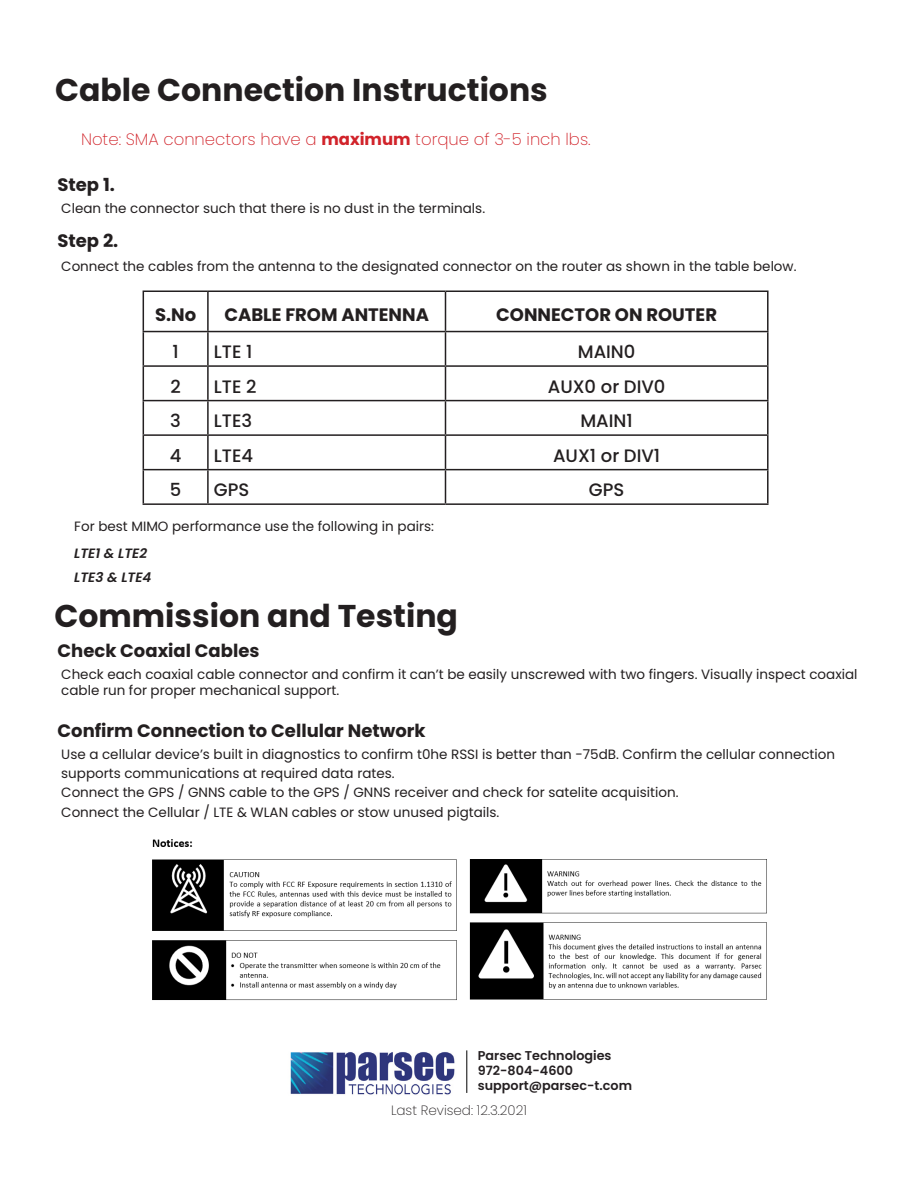
<style>
.page{position:relative;width:918px;height:1188px;background:#fff}
.page>*{position:absolute;margin:0;border:0;box-sizing:border-box;transform-origin:0 0}
.t1{font:700 31.5px "Poppins";color:#231f20}
.t2{font:700 18px "Poppins";color:#231f20}
.t3{font:500 18px "Poppins";color:#231f20}
.t4{font:200 16.5px "Poppins";color:#d1232a}
.t5{font:13.5px/19.2px "Poppins";color:#231f20}
.t6{font:200 13.5px "Poppins";color:#231f20}
.t7{font:italic 600 13.5px/24px "Poppins";color:#231f20}
.t8{font:600 12.75px "Poppins";color:#241f21}
.s1{font-weight:700}
</style>
<div class="page">
<img style="left:469px;top:859px;width:298px;height:141px">
<img style="left:152px;top:839px;width:305px;height:162px">
<hr style="left:143px;top:291px;width:65px;height:1px;background:#231f20">
<hr style="left:143px;top:292px;width:1px;height:39px;background:#231f20">
<hr style="left:208px;top:291px;width:238px;height:1px;background:#231f20">
<hr style="left:207px;top:292px;width:2px;height:39px;background:#231f20">
<hr style="left:446px;top:291px;width:323px;height:1px;background:#231f20">
<hr style="left:445px;top:292px;width:1px;height:39px;background:#231f20">
<hr style="left:767px;top:292px;width:2px;height:39px;background:#231f20">
<hr style="left:143px;top:331px;width:65px;height:1px;background:#231f20">
<hr style="left:143px;top:332px;width:1px;height:33px;background:#231f20">
<hr style="left:208px;top:331px;width:238px;height:1px;background:#231f20">
<hr style="left:207px;top:332px;width:2px;height:33px;background:#231f20">
<hr style="left:446px;top:331px;width:323px;height:1px;background:#231f20">
<hr style="left:445px;top:332px;width:1px;height:33px;background:#231f20">
<hr style="left:767px;top:332px;width:2px;height:33px;background:#231f20">
<hr style="left:143px;top:365px;width:65px;height:2px;background:#231f20">
<hr style="left:143px;top:367px;width:1px;height:33px;background:#231f20">
<hr style="left:208px;top:365px;width:238px;height:2px;background:#231f20">
<hr style="left:207px;top:367px;width:2px;height:33px;background:#231f20">
<hr style="left:446px;top:365px;width:323px;height:2px;background:#231f20">
<hr style="left:445px;top:367px;width:1px;height:33px;background:#231f20">
<hr style="left:767px;top:367px;width:2px;height:33px;background:#231f20">
<hr style="left:143px;top:400px;width:65px;height:1px;background:#231f20">
<hr style="left:143px;top:401px;width:1px;height:33px;background:#231f20">
<hr style="left:208px;top:400px;width:238px;height:1px;background:#231f20">
<hr style="left:207px;top:401px;width:2px;height:33px;background:#231f20">
<hr style="left:446px;top:400px;width:323px;height:1px;background:#231f20">
<hr style="left:445px;top:401px;width:1px;height:33px;background:#231f20">
<hr style="left:767px;top:401px;width:2px;height:33px;background:#231f20">
<hr style="left:143px;top:434px;width:65px;height:2px;background:#231f20">
<hr style="left:143px;top:436px;width:1px;height:33px;background:#231f20">
<hr style="left:208px;top:434px;width:238px;height:2px;background:#231f20">
<hr style="left:207px;top:436px;width:2px;height:33px;background:#231f20">
<hr style="left:446px;top:434px;width:323px;height:2px;background:#231f20">
<hr style="left:445px;top:436px;width:1px;height:33px;background:#231f20">
<hr style="left:767px;top:436px;width:2px;height:33px;background:#231f20">
<hr style="left:143px;top:469px;width:65px;height:1px;background:#231f20">
<hr style="left:143px;top:470px;width:1px;height:33px;background:#231f20">
<hr style="left:208px;top:469px;width:238px;height:1px;background:#231f20">
<hr style="left:207px;top:470px;width:2px;height:33px;background:#231f20">
<hr style="left:446px;top:469px;width:323px;height:1px;background:#231f20">
<hr style="left:445px;top:470px;width:1px;height:33px;background:#231f20">
<hr style="left:767px;top:470px;width:2px;height:33px;background:#231f20">
<hr style="left:143px;top:503px;width:65px;height:2px;background:#231f20">
<hr style="left:208px;top:503px;width:238px;height:2px;background:#231f20">
<hr style="left:446px;top:503px;width:323px;height:2px;background:#231f20">
<img style="left:290px;top:1052px;width:165px;height:43px">
<hr style="left:466px;top:1050px;width:1px;height:43px;background:#000">
<h1 class="t1" style="left:55px;top:71px;width:494px">Cable Connection Instructions</h1>
<p class="t4" style="left:81px;top:129px;width:511px">Note: SMA connectors have a <span class="s1">maximum</span> torque of 3-5 inch lbs.</p>
<h2 class="t2" style="left:58px;top:174px;width:59px">Step 1.</h2>
<h2 class="t2" style="left:58px;top:230px;width:62px">Step 2.</h2>
<p class="t5" style="left:61px;top:199px;width:425px">Clean the connector such that there is no dust in the terminals.</p>
<p class="t5" style="left:61px;top:256px;width:737px">Connect the cables from the antenna to the designated connector on the router as shown in the table below.</p>
<h2 class="t2" style="left:155px;top:304px;width:43px">S.No</h2>
<h2 class="t2" style="left:224px;top:304px;width:206px">CABLE FROM ANTENNA</h2>
<h2 class="t2" style="left:496px;top:304px;width:222px">CONNECTOR ON ROUTER</h2>
<h2 class="t3" style="left:172px;top:342px;width:8px">1</h2>
<h2 class="t3" style="left:214px;top:342px;width:40px">LTE 1</h2>
<h2 class="t3" style="left:578px;top:342px;width:59px">MAIN0</h2>
<h2 class="t3" style="left:170px;top:376px;width:12px">2</h2>
<h2 class="t3" style="left:214px;top:376px;width:44px">LTE 2</h2>
<h2 class="t3" style="left:548px;top:376px;width:119px">AUX0 or DIV0</h2>
<h2 class="t3" style="left:170px;top:411px;width:12px">3</h2>
<h2 class="t3" style="left:214px;top:411px;width:40px">LTE3</h2>
<h2 class="t3" style="left:580px;top:411px;width:54px">MAIN1</h2>
<h2 class="t3" style="left:170px;top:445px;width:13px">4</h2>
<h2 class="t3" style="left:214px;top:445px;width:41px">LTE4</h2>
<h2 class="t3" style="left:553px;top:445px;width:109px">AUX1 or DIV1</h2>
<h2 class="t3" style="left:170px;top:480px;width:13px">5</h2>
<h2 class="t3" style="left:214px;top:480px;width:37px">GPS</h2>
<h2 class="t3" style="left:589px;top:480px;width:37px">GPS</h2>
<p class="t5" style="left:74px;top:517px;width:361px">For best MIMO performance use the following in pairs:</p>
<p class="t7" style="left:74px;top:542px;width:79px">LTE1 &amp; LTE2<br>LTE3 &amp; LTE4</p>
<h1 class="t1" style="left:55px;top:598px;width:405px">Commission and Testing</h1>
<h2 class="t2" style="left:58px;top:640px;width:204px">Check Coaxial Cables</h2>
<p class="t5" style="left:61px;top:666px;width:798px;line-height:16.2px">Check each coaxial cable connector and confirm it can’t be easily unscrewed with two fingers. Visually inspect coaxial cable run for proper mechanical support.</p>
<h2 class="t2" style="left:58px;top:720px;width:370px">Confirm Connection to Cellular Network</h2>
<p class="t5" style="left:61px;top:745px;width:775px">Use a cellular device’s built in diagnostics to confirm t0he RSSI is better than -75dB. Confirm the cellular connection supports communications at required data rates.<br>Connect the GPS / GNNS cable to the GPS / GNNS receiver and check for satelite acquisition.<br>Connect the Cellular / LTE &amp; WLAN cables or stow unused pigtails.</p>
<p class="t8" style="left:478px;top:1048px;width:135px">Parsec Technologies</p>
<p class="t8" style="left:478px;top:1078px;width:156px">support@parsec-t.com</p>
<p class="t6" style="left:391px;top:1102px;width:137px">Last Revised: 12.3.2021</p>
<p class="t8" style="left:478px;top:1063px;width:97px">972-804-4600</p>
</div>
